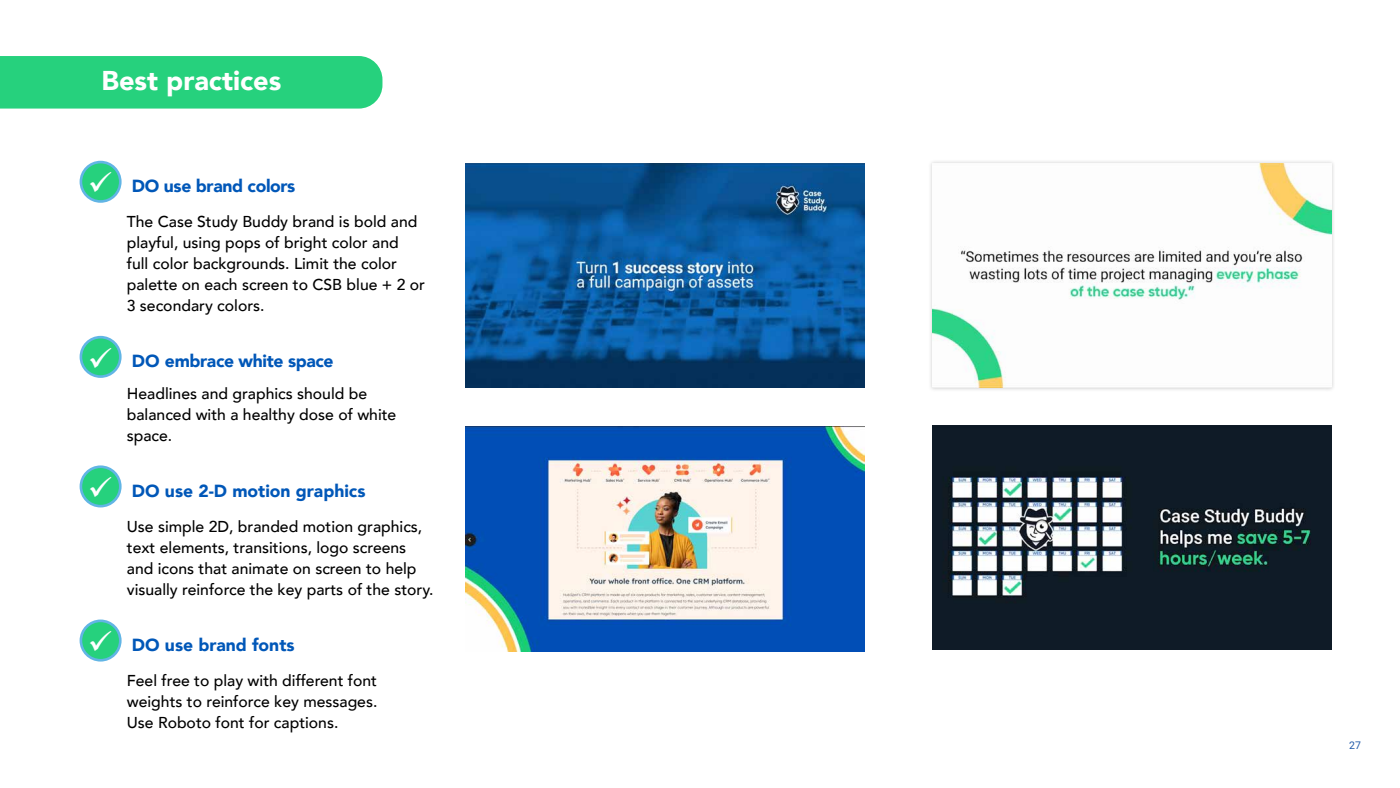
<style>
.page{position:relative;width:1400px;height:788px;background:#fff}
.page>*{position:absolute;margin:0;border:0;box-sizing:border-box;transform-origin:0 0}
.t1{font:900 27.12px "Avenir";color:#fff}
.t2{font:900 17.5px "Avenir";color:#0057b8}
.t3{font:900 17.5px "Avenir";letter-spacing:-.02em;color:#0057b8}
.t4{font:500 15.75px/21px "Avenir";color:#000}
.t5{font:10.5px "Roboto";color:#225ba9}
.s1{color:#fff}
</style>
<div class="page">
<div style="left:81px;top:162px;width:39px;height:39px;background:#26d17d;border-radius:50%"></div>
<div style="left:80px;top:161px;width:42px;height:42px;border:3px solid #62b5e5;border-radius:50%"></div>
<div style="left:81px;top:337px;width:39px;height:39px;background:#26d17d;border-radius:50%"></div>
<div style="left:80px;top:336px;width:42px;height:42px;border:3px solid #62b5e5;border-radius:50%"></div>
<div style="left:81px;top:466px;width:39px;height:40px;background:#26d17d;border-radius:50%"></div>
<div style="left:80px;top:465px;width:42px;height:42px;border:3px solid #62b5e5;border-radius:50%"></div>
<div style="left:81px;top:620px;width:39px;height:40px;background:#26d17d;border-radius:50%"></div>
<div style="left:80px;top:619px;width:42px;height:42px;border:3px solid #62b5e5;border-radius:50%"></div>
<div style="left:0;top:56px;width:382px;height:52px;background:#26d17d"></div>
<img style="left:466px;top:163px;width:398px;height:224px">
<div style="left:928px;top:159px;width:407px;height:233px;background:#000;opacity:.2"></div>
<img style="left:933px;top:163px;width:399px;height:225px">
<img style="left:933px;top:425px;width:399px;height:224px">
<img style="left:466px;top:427px;width:398px;height:224px">
<h1 class="t1" style="left:102px;top:57px;width:181px">Best practices</h1>
<p class="t3" style="left:132px;top:171px;width:165px">DO use brand colors</p>
<p class="t4" style="left:127px;top:210px;width:300px">The Case Study Buddy brand is bold and playful, using pops of bright color and<br>full color backgrounds. Limit the color palette on each screen to CSB blue + 2 or 3 secondary colors.</p>
<p class="t3" style="left:88px;top:346px;width:247px"><span class="s1">✓</span> DO embrace white space</p>
<p class="t4" style="left:127px;top:382px;width:271px">Headlines and graphics should be balanced with a healthy dose of white space.</p>
<p class="t2" style="left:132px;top:476px;width:235px">DO use 2-D motion graphics</p>
<p class="t4" style="left:127px;top:515px;width:308px">Use simple 2D, branded motion graphics, text elements, transitions, logo screens and icons that animate on screen to help visually reinforce the key parts of the story.</p>
<p class="t2" style="left:132px;top:630px;width:164px">DO use brand fonts</p>
<p class="t4" style="left:127px;top:669px;width:252px;text-align:justify">Feel free to play with different font weights to reinforce key messages.<br>Use Roboto font for captions.</p>
<p class="t5" style="left:1349px;top:737px;width:13px">27</p>
</div>
